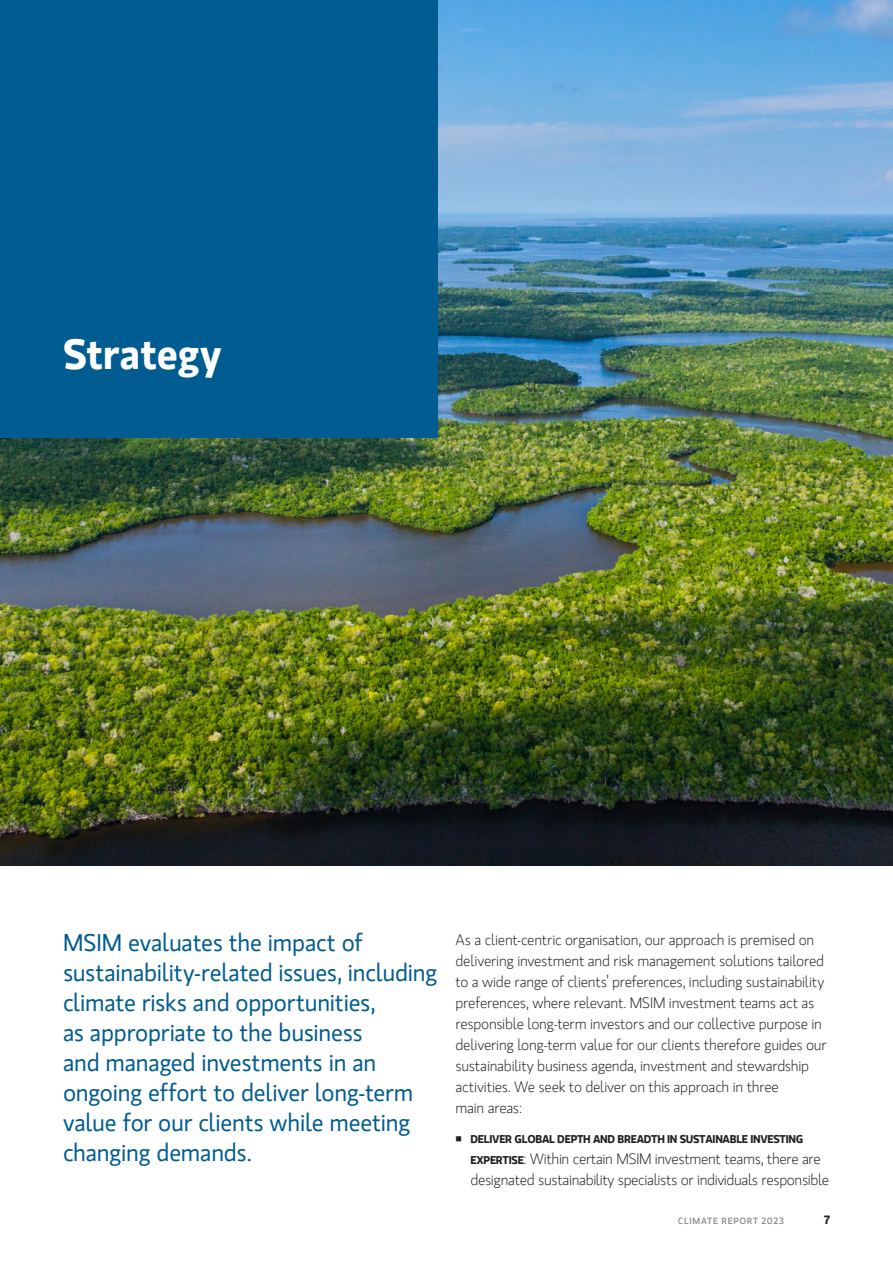
<style>
.page{position:relative;width:893px;height:1263px;background:#fff}
.page>*{position:absolute;margin:0;border:0;box-sizing:border-box;transform-origin:0 0}
.Title__24{font:700 42px "MS Gloriola II Std";letter-spacing:-.005em;color:#fff}
.Intro__16_Blue{font:24px/30px "MS Gloriola II Std";letter-spacing:-.01em;color:#005c91}
.Body_Light{font:300 15px/21px "MS Gloriola II Std";letter-spacing:-.02em;color:#231f20}
.t1{font:700 12px "MS Gloriola II Std";color:#231f20}
.t2{font:700 11.25px "MS Gloriola II Std";letter-spacing:-.025em;color:#231f20}
.t3{font:500 9px "MS Gloriola II Std";letter-spacing:.085em;color:#8b8d90}
.s1{font-weight:700;font-size:11.25px}
</style>
<div class="page">
<img style="left:0;top:0;width:893px;height:865px">
<div style="left:0;top:0;width:437px;height:437px;background:#005c91"></div>
<p class="Title__24" style="left:63px;top:324px;width:160px">Strategy</p>
<p class="Intro__16_Blue" style="left:63px;top:927px;width:376px">MSIM evaluates the impact of sustainability-related issues, including climate risks and opportunities,<br>as appropriate to the business<br>and managed investments in an ongoing effort to deliver long-term value for our clients while meeting changing demands.</p>
<p class="Body_Light" style="left:455px;top:929px;width:373px">As a client-centric organisation, our approach is premised on delivering investment and risk management solutions tailored to a wide range of clients’ preferences, including sustainability preferences, where relevant. MSIM investment teams act as responsible long-term investors and our collective purpose in delivering long-term value for our clients therefore guides our sustainability business agenda, investment and stewardship activities. We seek to deliver on this approach in three<br>main areas:</p>
<p class="t2" style="left:470px;top:1131px;width:334px">DELIVER GLOBAL DEPTH AND BREADTH IN SUSTAINABLE INVESTING</p>
<p class="Body_Light" style="left:470px;top:1148px;width:360px"><span class="s1">EXPERTISE</span>: Within certain MSIM investment teams, there are designated sustainability specialists or individuals responsible</p>
<p class="t3" style="left:678px;top:1215px;width:108px">CLIMATE REPORT 2023</p>
<p class="t1" style="left:824px;top:1211px;width:7px">7</p>
</div>
